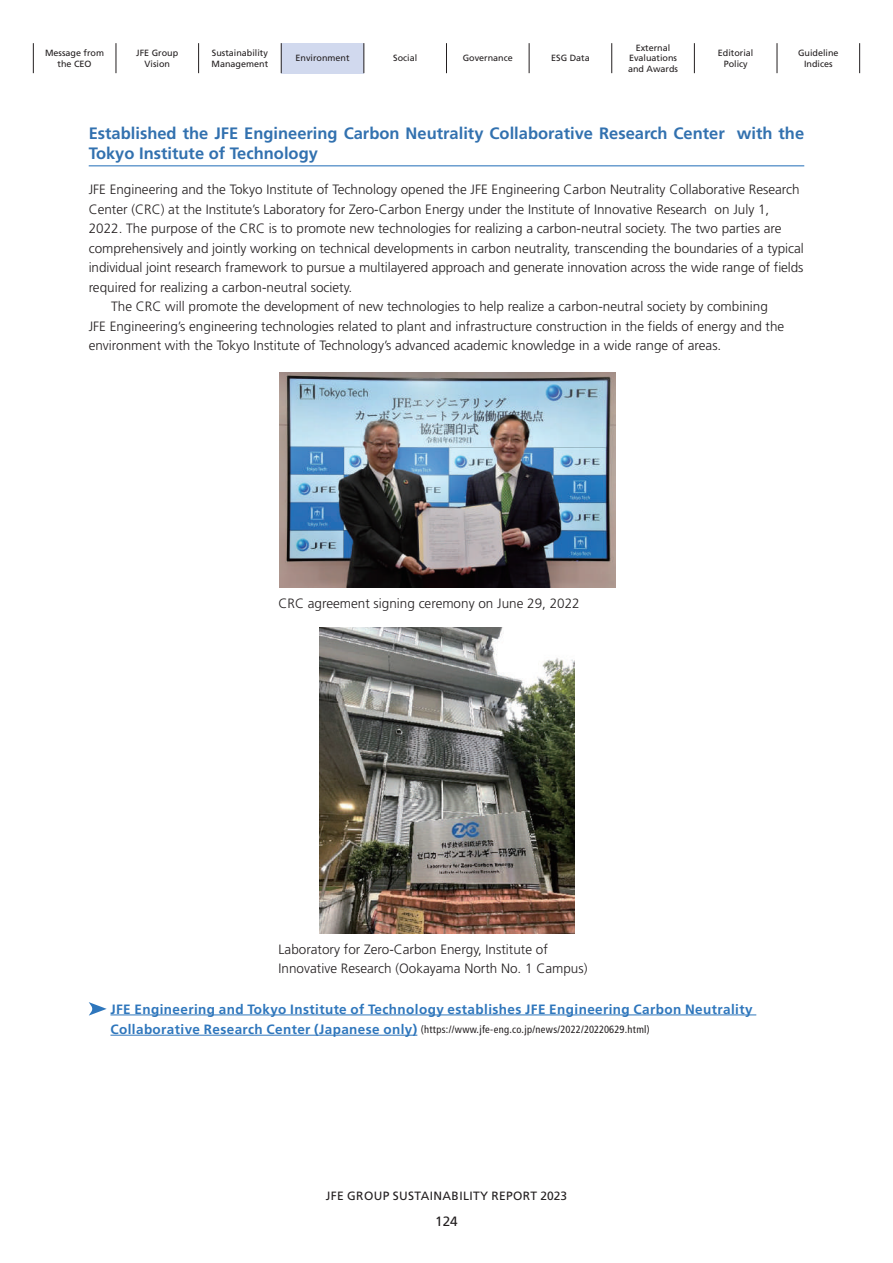
<style>
.page{position:relative;width:893px;height:1263px;background:#fff}
.page>*{position:absolute;margin:0;border:0;box-sizing:border-box;transform-origin:0 0}
.t1{font:700 16.5px/20.4px "Frutiger";color:#3271af}
.t2{font:300 13.5px/19.5px "Frutiger";color:#231f20}
.t3{font:700 13.5px "Frutiger";letter-spacing:.03em;color:#2e76bc}
.t4{font:13.5px "Frutiger";color:#231f20}
.t5{font:12px "Frutiger";letter-spacing:.03em;color:#231f20}
.t6{font:condensed 10.5px "Frutiger";letter-spacing:.03em;color:#231f20}
.t7{font:9px/10.5px "Frutiger";color:#231f20;text-align:center}
.s1{font-weight:700;font-stretch:normal;font-size:13.5px;color:#2e76bc}
</style>
<div class="page">
<div style="left:281px;top:43px;width:83px;height:30px;background:#d1d9ee"></div>
<hr style="left:33px;top:43px;width:1px;height:30px;background:#231f20">
<hr style="left:116px;top:43px;width:1px;height:30px;background:#231f20">
<hr style="left:198px;top:43px;width:1px;height:30px;background:#231f20">
<hr style="left:281px;top:43px;width:1px;height:30px;background:#231f20">
<hr style="left:364px;top:43px;width:1px;height:30px;background:#231f20">
<hr style="left:446px;top:43px;width:1px;height:30px;background:#231f20">
<hr style="left:529px;top:43px;width:1px;height:30px;background:#231f20">
<hr style="left:611px;top:43px;width:1px;height:30px;background:#231f20">
<hr style="left:694px;top:43px;width:1px;height:30px;background:#231f20">
<hr style="left:777px;top:43px;width:1px;height:30px;background:#231f20">
<hr style="left:859px;top:43px;width:1px;height:30px;background:#231f20">
<img style="left:320px;top:627px;width:255px;height:306px">
<hr style="left:110px;top:1014px;width:646px;height:1px;background:#2e76bc">
<hr style="left:110px;top:1035px;width:307px;height:1px;background:#2e76bc">
<svg style="left:89px;top:1002px;width:18px;height:14px"></svg>
<img style="left:279px;top:372px;width:336px;height:215px">
<hr style="left:89px;top:165px;width:715px;height:1px;background:#2e76bc">
<p class="t7" style="left:45px;top:48px;width:61px">Message from the CEO</p>
<p class="t7" style="left:136px;top:48px;width:44px">JFE Group<br>Vision</p>
<p class="t7" style="left:212px;top:48px;width:58px;text-align:left">Sustainability<br>Management</p>
<p class="t7" style="left:296px;top:53px;width:56px">Environment</p>
<p class="t7" style="left:393px;top:53px;width:26px">Social</p>
<p class="t7" style="left:463px;top:53px;width:52px">Governance</p>
<p class="t7" style="left:551px;top:53px;width:40px">ESG Data</p>
<p class="t7" style="left:628px;top:42px;width:52px">External<br>Evaluations and Awards</p>
<p class="t7" style="left:718px;top:48px;width:37px">Editorial<br>Policy</p>
<p class="t7" style="left:798px;top:48px;width:42px">Guideline<br>Indices</p>
<p class="t1" style="left:89px;top:123px;width:717px">Established the JFE Engineering Carbon Neutrality Collaborative Research Center with the<br>Tokyo Institute of Technology</p>
<p class="t2" style="left:89px;top:180px;width:712px">JFE Engineering and the Tokyo Institute of Technology opened the JFE Engineering Carbon Neutrality Collaborative Research</p>
<p class="t2" style="left:89px;top:200px;width:682px">Center (CRC) at the Institute’s Laboratory for Zero-Carbon Energy under the Institute of Innovative Research on July 1,</p>
<p class="t2" style="left:89px;top:219px;width:694px">2022. The purpose of the CRC is to promote new technologies for realizing a carbon-neutral society. The two parties are</p>
<p class="t2" style="left:89px;top:239px;width:717px">comprehensively and jointly working on technical developments in carbon neutrality, transcending the boundaries of a typical</p>
<p class="t2" style="left:89px;top:258px;width:716px">individual joint research framework to pursue a multilayered approach and generate innovation across the wide range of fields</p>
<p class="t2" style="left:89px;top:278px;width:265px">required for realizing a carbon-neutral society.</p>
<p class="t2" style="left:111px;top:297px;width:658px">The CRC will promote the development of new technologies to help realize a carbon-neutral society by combining</p>
<p class="t2" style="left:89px;top:317px;width:697px">JFE Engineering’s engineering technologies related to plant and infrastructure construction in the fields of energy and the</p>
<p class="t2" style="left:89px;top:336px;width:634px">environment with the Tokyo Institute of Technology’s advanced academic knowledge in a wide range of areas.</p>
<p class="t2" style="left:279px;top:594px;width:303px">CRC agreement signing ceremony on June 29, 2022</p>
<p class="t2" style="left:279px;top:939px;width:310px">Laboratory for Zero-Carbon Energy, Institute of<br>Innovative Research (Ookayama North No. 1 Campus)</p>
<p class="t3" style="left:110px;top:1001px;width:644px">JFE Engineering and Tokyo Institute of Technology establishes JFE Engineering Carbon Neutrality</p>
<p class="t6" style="left:110px;top:1023px;width:541px"><span class="s1">Collaborative Research Center (Japanese only)</span> (https://www.jfe-eng.co.jp/news/2022/20220629.html)</p>
<p class="t5" style="left:326px;top:1188px;width:243px">JFE GROUP SUSTAINABILITY REPORT 2023</p>
<p class="t4" style="left:435px;top:1214px;width:24px">124</p>
</div>
